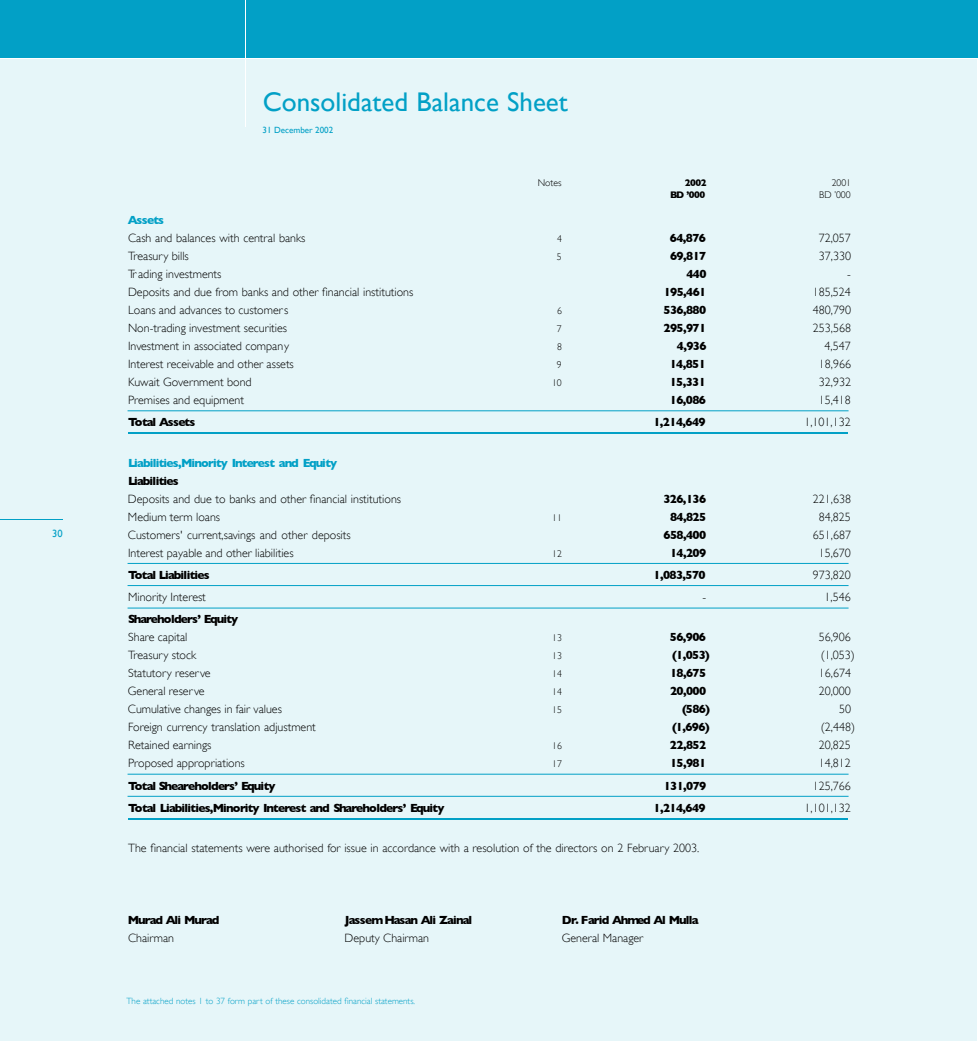
<style>
.page{position:relative;width:978px;height:1041px;background:#fff}
.page>*{position:absolute;margin:0;border:0;box-sizing:border-box;transform-origin:0 0}
.t1{font:27px "Gill Sans";color:#02a0c6}
.t2{font:300 12px "Gill Sans";color:#000}
.t3{font:700 12px "Gill Sans";letter-spacing:-.05em;color:#000}
.t4{font:700 12px "Gill Sans";letter-spacing:-.07em;color:#000}
.t5{font:700 12px "Gill Sans";letter-spacing:-.08em;color:#000}
.t6{font:700 12px "Gill Sans";letter-spacing:-.07em;color:#02a0c6}
.t7{font:700 12px "Gill Sans";letter-spacing:-.075em;color:#000}
.t8{font:700 12px "Gill Sans";letter-spacing:-.09em;color:#000}
.t9{font:10.5px "Gill Sans";color:#02a0c6}
.t10{font:300 9.75px "Gill Sans";color:#000}
.t11{font:700 9.75px "Gill Sans";letter-spacing:-.05em;color:#000}
.t12{font:300 9px "Gill Sans";color:#02a0c6}
.t13{font:9px "Gill Sans";color:#02a0c6}
</style>
<div class="page">
<div style="left:0;top:0;width:977px;height:1041px;background:#e6f6f9"></div>
<div style="left:0;top:0;width:978px;height:58px;background:#02a0c6"></div>
<hr style="left:245px;top:0;width:1px;height:126px;background:#fff">
<hr style="left:0;top:519px;width:63px;height:1px;background:#02a0c6">
<hr style="left:128px;top:411px;width:720px;height:1px;background:#02a0c6">
<hr style="left:128px;top:433px;width:720px;height:1px;background:#02a0c6">
<hr style="left:128px;top:563px;width:720px;height:1px;background:#02a0c6">
<hr style="left:128px;top:585px;width:720px;height:1px;background:#02a0c6">
<hr style="left:128px;top:608px;width:720px;height:1px;background:#02a0c6">
<hr style="left:128px;top:774px;width:720px;height:1px;background:#02a0c6">
<hr style="left:128px;top:796px;width:720px;height:1px;background:#02a0c6">
<hr style="left:128px;top:818px;width:720px;height:1px;background:#02a0c6">
<p class="t9" style="left:52px;top:528px;width:12px">30</p>
<h1 class="t1" style="left:263px;top:86px;width:307px">Consolidated Balance Sheet</h1>
<p class="t13" style="left:263px;top:124px;width:72px">31 December 2002</p>
<p class="t10" style="left:538px;top:177px;width:25px">Notes</p>
<p class="t11" style="left:685px;top:177px;width:23px">2002</p>
<p class="t10" style="left:832px;top:177px;width:21px">2001</p>
<p class="t11" style="left:670px;top:189px;width:37px">BD ’000</p>
<p class="t10" style="left:819px;top:189px;width:33px">BD ’000</p>
<p class="t6" style="left:128px;top:213px;width:38px">Assets</p>
<p class="t2" style="left:128px;top:231px;width:179px">Cash and balances with central banks</p>
<p class="t10" style="left:557px;top:233px;width:6px">4</p>
<p class="t3" style="left:670px;top:231px;width:38px">64,876</p>
<p class="t2" style="left:819px;top:231px;width:34px">72,057</p>
<p class="t2" style="left:128px;top:249px;width:62px">Treasury bills</p>
<p class="t10" style="left:557px;top:251px;width:6px">5</p>
<p class="t3" style="left:670px;top:249px;width:38px">69,817</p>
<p class="t2" style="left:819px;top:249px;width:34px">37,330</p>
<p class="t2" style="left:128px;top:267px;width:95px">Tr ading investments</p>
<p class="t3" style="left:686px;top:267px;width:22px">440</p>
<p class="t2" style="left:847px;top:267px;width:5px">-</p>
<p class="t2" style="left:128px;top:285px;width:287px">Deposits and due from banks and other financial institutions</p>
<p class="t3" style="left:664px;top:285px;width:44px">195,461</p>
<p class="t2" style="left:813px;top:285px;width:40px">185,524</p>
<p class="t2" style="left:128px;top:303px;width:162px">Loans and advances to customers</p>
<p class="t10" style="left:557px;top:305px;width:6px">6</p>
<p class="t3" style="left:664px;top:303px;width:44px">536,880</p>
<p class="t2" style="left:813px;top:303px;width:40px">480,790</p>
<p class="t2" style="left:128px;top:321px;width:161px">Non-trading investment securities</p>
<p class="t10" style="left:557px;top:323px;width:6px">7</p>
<p class="t3" style="left:663px;top:321px;width:44px">295,971</p>
<p class="t2" style="left:813px;top:321px;width:40px">253,568</p>
<p class="t2" style="left:128px;top:339px;width:163px">Investment in associated company</p>
<p class="t10" style="left:557px;top:341px;width:6px">8</p>
<p class="t3" style="left:677px;top:339px;width:31px">4,936</p>
<p class="t2" style="left:825px;top:339px;width:28px">4,547</p>
<p class="t2" style="left:128px;top:357px;width:167px">Interest receivable and other assets</p>
<p class="t10" style="left:557px;top:359px;width:6px">9</p>
<p class="t3" style="left:670px;top:357px;width:38px">14,851</p>
<p class="t2" style="left:819px;top:357px;width:34px">18,966</p>
<p class="t2" style="left:128px;top:375px;width:125px">Kuwait Government bond</p>
<p class="t10" style="left:552px;top:377px;width:11px">10</p>
<p class="t3" style="left:670px;top:375px;width:38px">15,331</p>
<p class="t2" style="left:819px;top:375px;width:34px">32,932</p>
<p class="t2" style="left:128px;top:393px;width:118px">Premises and equipment</p>
<p class="t3" style="left:670px;top:393px;width:38px">16,086</p>
<p class="t2" style="left:819px;top:393px;width:34px">15,418</p>
<p class="t4" style="left:128px;top:415px;width:69px">Total Assets</p>
<p class="t3" style="left:653px;top:415px;width:54px">1,214,649</p>
<p class="t2" style="left:805px;top:416px;width:48px">1,101,132</p>
<p class="t6" style="left:128px;top:455px;width:211px">Liabilities,Minority Interest and Equity</p>
<p class="t3" style="left:128px;top:473px;width:52px">Liabilities</p>
<p class="t2" style="left:128px;top:492px;width:275px">Deposits and due to banks and other financial institutions</p>
<p class="t3" style="left:663px;top:491px;width:44px">326,136</p>
<p class="t2" style="left:813px;top:492px;width:40px">221,638</p>
<p class="t2" style="left:128px;top:510px;width:94px">Medium term loans</p>
<p class="t10" style="left:552px;top:512px;width:11px">11</p>
<p class="t3" style="left:670px;top:509px;width:38px">84,825</p>
<p class="t2" style="left:819px;top:510px;width:34px">84,825</p>
<p class="t2" style="left:128px;top:528px;width:224px">Customers' current,savings and other deposits</p>
<p class="t3" style="left:664px;top:527px;width:44px">658,400</p>
<p class="t2" style="left:813px;top:528px;width:40px">651,687</p>
<p class="t2" style="left:128px;top:546px;width:167px">Interest payable and other liabilities</p>
<p class="t10" style="left:552px;top:548px;width:11px">12</p>
<p class="t3" style="left:670px;top:545px;width:38px">14,209</p>
<p class="t2" style="left:819px;top:546px;width:34px">15,670</p>
<p class="t4" style="left:128px;top:568px;width:83px">Total Liabilities</p>
<p class="t3" style="left:653px;top:568px;width:54px">1,083,570</p>
<p class="t2" style="left:813px;top:568px;width:40px">973,820</p>
<p class="t2" style="left:128px;top:590px;width:79px">Minority Interest</p>
<p class="t2" style="left:702px;top:590px;width:5px">-</p>
<p class="t2" style="left:825px;top:590px;width:28px">1,546</p>
<p class="t5" style="left:128px;top:612px;width:112px">Shareholders’ Equity</p>
<p class="t2" style="left:128px;top:630px;width:61px">Share capital</p>
<p class="t10" style="left:552px;top:632px;width:11px">13</p>
<p class="t3" style="left:670px;top:630px;width:38px">56,906</p>
<p class="t2" style="left:819px;top:630px;width:34px">56,906</p>
<p class="t2" style="left:128px;top:648px;width:70px">Treasury stock</p>
<p class="t10" style="left:552px;top:650px;width:11px">13</p>
<p class="t3" style="left:672px;top:648px;width:39px">(1,053)</p>
<p class="t2" style="left:821px;top:648px;width:36px">(1,053)</p>
<p class="t2" style="left:128px;top:666px;width:84px">Statutory reserve</p>
<p class="t10" style="left:552px;top:668px;width:11px">14</p>
<p class="t3" style="left:670px;top:666px;width:38px">18,675</p>
<p class="t2" style="left:819px;top:666px;width:34px">16,674</p>
<p class="t2" style="left:128px;top:684px;width:78px">General reser ve</p>
<p class="t10" style="left:552px;top:686px;width:11px">14</p>
<p class="t3" style="left:670px;top:684px;width:38px">20,000</p>
<p class="t2" style="left:819px;top:684px;width:34px">20,000</p>
<p class="t2" style="left:128px;top:702px;width:156px">Cumulative changes in fair values</p>
<p class="t10" style="left:552px;top:704px;width:11px">15</p>
<p class="t3" style="left:682px;top:702px;width:30px">(586)</p>
<p class="t2" style="left:839px;top:702px;width:13px">50</p>
<p class="t2" style="left:128px;top:720px;width:189px">Foreign currency translation adjustment</p>
<p class="t3" style="left:672px;top:720px;width:39px">(1,696)</p>
<p class="t2" style="left:821px;top:720px;width:36px">(2,448)</p>
<p class="t2" style="left:128px;top:738px;width:85px">Retained earnings</p>
<p class="t10" style="left:552px;top:740px;width:11px">16</p>
<p class="t3" style="left:670px;top:738px;width:38px">22,852</p>
<p class="t2" style="left:819px;top:738px;width:34px">20,825</p>
<p class="t2" style="left:128px;top:756px;width:118px">Proposed appropriations</p>
<p class="t10" style="left:552px;top:758px;width:11px">17</p>
<p class="t3" style="left:670px;top:756px;width:38px">15,981</p>
<p class="t2" style="left:819px;top:756px;width:34px">14,812</p>
<p class="t5" style="left:128px;top:779px;width:149px">Total Sheareholders’ Equity</p>
<p class="t3" style="left:664px;top:779px;width:44px">131,079</p>
<p class="t2" style="left:813px;top:779px;width:40px">125,766</p>
<p class="t4" style="left:128px;top:801px;width:318px">Total Liabilities,Minority Interest and Shareholders’ Equity</p>
<p class="t3" style="left:654px;top:801px;width:54px">1,214,649</p>
<p class="t2" style="left:805px;top:801px;width:48px">1,101,132</p>
<p class="t2" style="left:128px;top:841px;width:573px">The financial statements were authorised for issue in accordance with a resolution of the directors on 2 February 2003.</p>
<p class="t8" style="left:128px;top:913px;width:93px">Murad Ali Murad</p>
<p class="t7" style="left:345px;top:913px;width:129px">Jassem Hasan Ali Zainal</p>
<p class="t5" style="left:562px;top:913px;width:138px">Dr. Farid Ahmed Al Mulla</p>
<p class="t2" style="left:128px;top:931px;width:47px">Chairman</p>
<p class="t2" style="left:345px;top:931px;width:86px">Deputy Chairman</p>
<p class="t2" style="left:562px;top:931px;width:83px">General Manager</p>
<p class="t12" style="left:126px;top:996px;width:290px">The attached notes 1 to 37 form part of these consolidated financial statements.</p>
</div>
